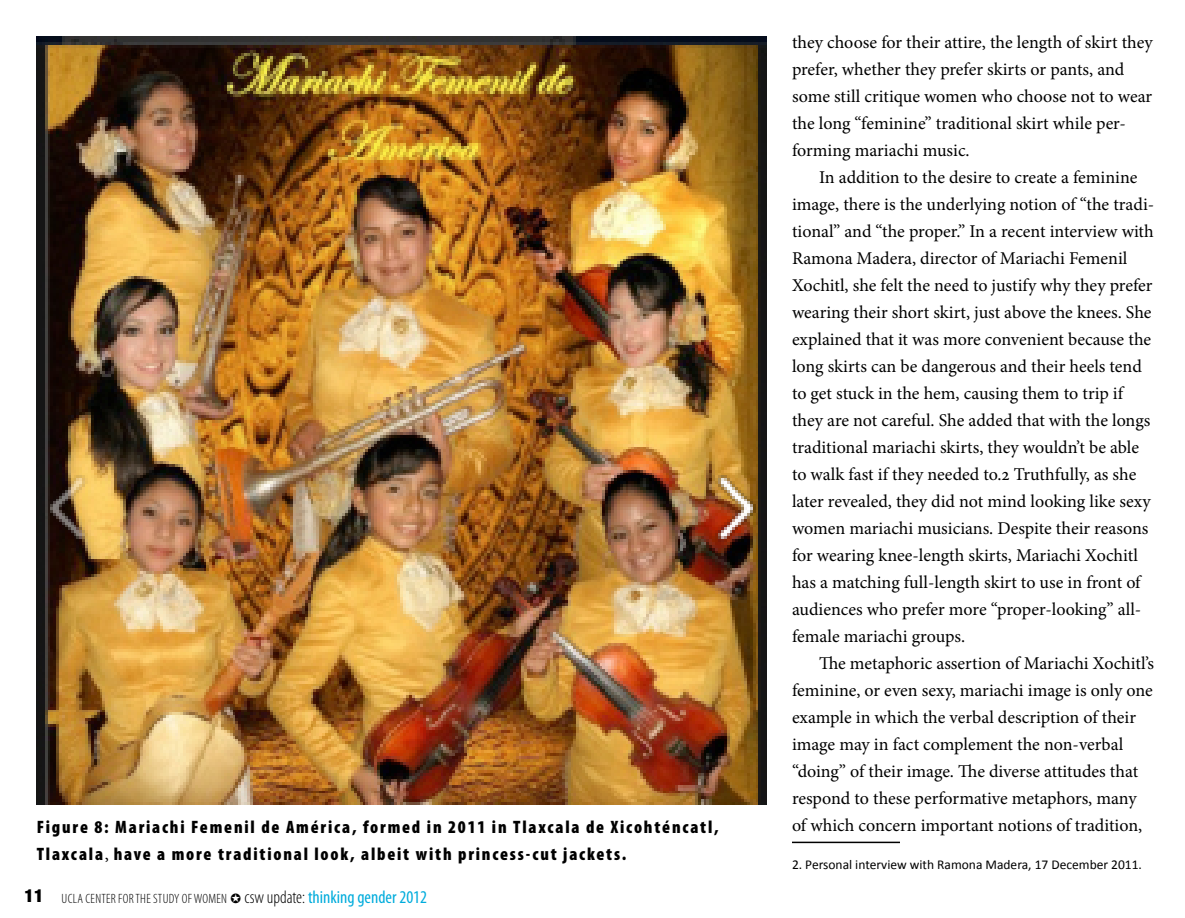
<style>
.page{position:relative;width:1185px;height:918px;background:#fff}
.page>*{position:absolute;margin:0;border:0;box-sizing:border-box;transform-origin:0 0}
.t1{font:18px/27px "Minion Pro";letter-spacing:-.005em;color:#000}
.t2{font:900 condensed 18px/27px "Myriad Pro";letter-spacing:.1em;color:#000}
.t3{font:300 condensed 13.5px "Myriad Pro";letter-spacing:.02em;color:#000}
.t4{font:13.5px "Calibri";color:#000}
.s1{font-family:"Minion Pro";font-weight:400;font-stretch:normal}
.s2{font-family:"Helvetica Neue";font-weight:900;font-size:18px}
.s3{font-size:18px}
.s4{font-weight:400;font-size:18px;color:#00acdc}
</style>
<div class="page">
<hr style="left:792px;top:842px;width:108px;height:1px;background:#000">
<img style="left:37px;top:36px;width:730px;height:768px">
<p class="t2" style="left:37px;top:812px;width:683px">Figure 8: Mariachi Femenil de América, formed in 2011 in Tlaxcala de Xicohténcatl,<br>Tlaxcala<span class="s1">,</span> have a more traditional look, albeit with princess-cut jackets.</p>
<p class="t3" style="left:25px;top:891px;width:404px"><span class="s2">11</span> UCLA CENTER FOR THE STUDY OF WOMEN ✪ <span class="s3">CSW UPDATE:</span> <span class="s4">thinking gender 2012</span></p>
<p class="t1" style="left:792px;top:28px;width:363px">they choose for their attire, the length of skirt they prefer, whether they prefer skirts or pants, and some still critique women who choose not to wear the long “feminine” traditional skirt while per&shy;forming mariachi music.</p>
<p class="t1" style="left:792px;top:163px;width:364px;text-indent:27px">In addition to the desire to create a feminine image, there is the underlying notion of “the tradi&shy;tional” and “the proper.” In a recent interview with Ramona Madera, director of Mariachi Femenil Xochitl, she felt the need to justify why they prefer wearing their short skirt, just above the knees. She explained that it was more convenient because the long skirts can be dangerous and their heels tend to get stuck in the hem, causing them to trip if they are not careful. She added that with the longs traditional mariachi skirts, they wouldn’t be able to walk fast if they needed to.2 Truthfully, as she later revealed, they did not mind looking like sexy women mariachi musicians. Despite their reasons for wearing knee-length skirts, Mariachi Xochitl has a matching full-length skirt to use in front of audiences who prefer more “proper-looking” all&shy;female mariachi groups.</p>
<p class="t1" style="left:792px;top:649px;width:364px;text-indent:27px">The metaphoric assertion of Mariachi Xochitl’s feminine, or even sexy, mariachi image is only one example in which the verbal description of their image may in fact complement the non-verbal “doing” of their image. The diverse attitudes that respond to these performative metaphors, many of which concern important notions of tradition,</p>
<p class="t4" style="left:792px;top:857px;width:352px">2. Personal interview with Ramona Madera, 17 December 2011.</p>
</div>
